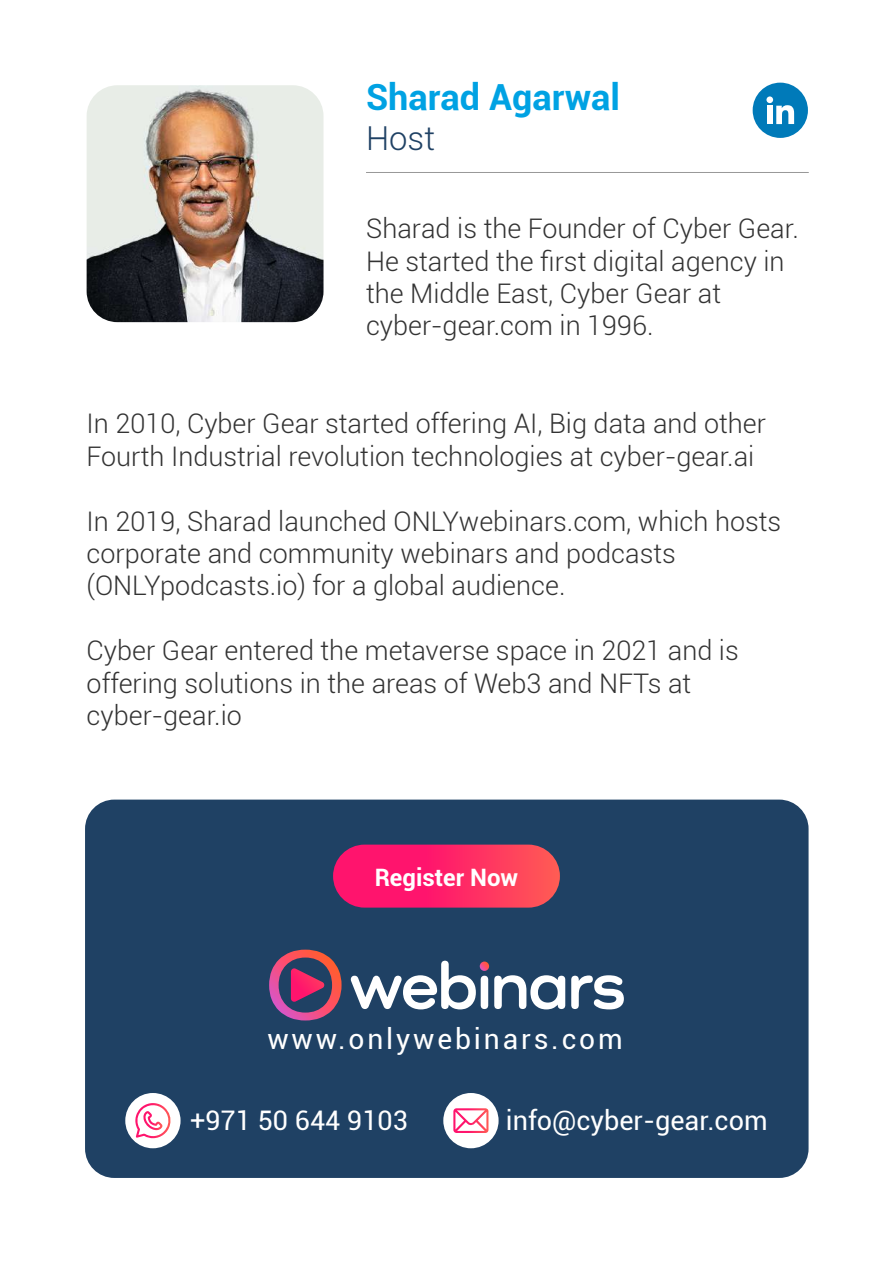
<style>
.page{position:relative;width:893px;height:1263px;background:#fff}
.page>*{position:absolute;margin:0;border:0;box-sizing:border-box;transform-origin:0 0}
.t1{font:700 36px "Roboto";color:#00a2e3}
.t2{font:300 33px "Roboto";color:#1f4164}
.t3{font:28.2px "Roboto";letter-spacing:.1em;color:#fff}
.t4{font:300 27px/32.4px "Roboto";color:#333}
.t5{font:27px "Roboto";color:#fff}
.t6{font:700 24px "Roboto";color:#fff}
</style>
<div class="page">
<img style="left:87px;top:85px;width:236px;height:237px">
<div style="left:85px;top:800px;width:723px;height:378px;background:#1f4164;border-radius:29px"></div>
<svg style="left:571px;top:975px;width:53px;height:34px"></svg>
<svg style="left:269px;top:950px;width:73px;height:70px"></svg>
<svg style="left:351px;top:961px;width:214px;height:48px"></svg>
<div style="left:443px;top:1093px;width:56px;height:55px;background:#fff;border-radius:50%"></div>
<svg style="left:453px;top:1108px;width:35px;height:25px"></svg>
<div style="left:125px;top:1093px;width:56px;height:55px;background:#fff;border-radius:50%"></div>
<svg style="left:135px;top:1103px;width:36px;height:35px"></svg>
<hr style="left:366px;top:172px;width:443px;height:1px;background:#999">
<div style="left:753px;top:83px;width:55px;height:55px;background:#007ab9;border-radius:28px"></div>
<svg style="left:776px;top:105px;width:18px;height:19px"></svg>
<div style="left:767px;top:106px;width:6px;height:18px;background:#fff"></div>
<div style="left:766px;top:96px;width:7px;height:7px;background:#fff;border-radius:50%"></div>
<svg style="left:333px;top:845px;width:227px;height:63px;background:#fd2865"></svg>
<h1 class="t1" style="left:366px;top:72px;width:256px">Sharad Agarwal</h1>
<p class="t2" style="left:366px;top:115px;width:71px">Host</p>
<p class="t4" style="left:366px;top:212px;width:434px">Sharad is the Founder of Cyber Gear.<br>He started the first digital agency in the Middle East, Cyber Gear at cyber-gear.com in 1996.</p>
<p class="t4" style="left:87px;top:407px;width:681px">In 2010, Cyber Gear started offering AI, Big data and other<br>Fourth Industrial revolution technologies at cyber-gear.ai</p>
<p class="t4" style="left:87px;top:504px;width:696px">In 2019, Sharad launched ONLYwebinars.com, which hosts corporate and community webinars and podcasts (ONLYpodcasts.io) for a global audience.</p>
<p class="t4" style="left:87px;top:633px;width:654px">Cyber Gear entered the metaverse space in 2021 and is offering solutions in the areas of Web3 and NFTs at cyber-gear.io</p>
<p class="t6" style="left:375px;top:861px;width:145px">Register Now</p>
<p class="t3" style="left:267px;top:1019px;width:357px">www.onlywebinars.com</p>
<p class="t5" style="left:190px;top:1101px;width:219px">+971 50 644 9103</p>
<p class="t5" style="left:506px;top:1101px;width:263px">info@cyber-gear.com</p>
</div>
